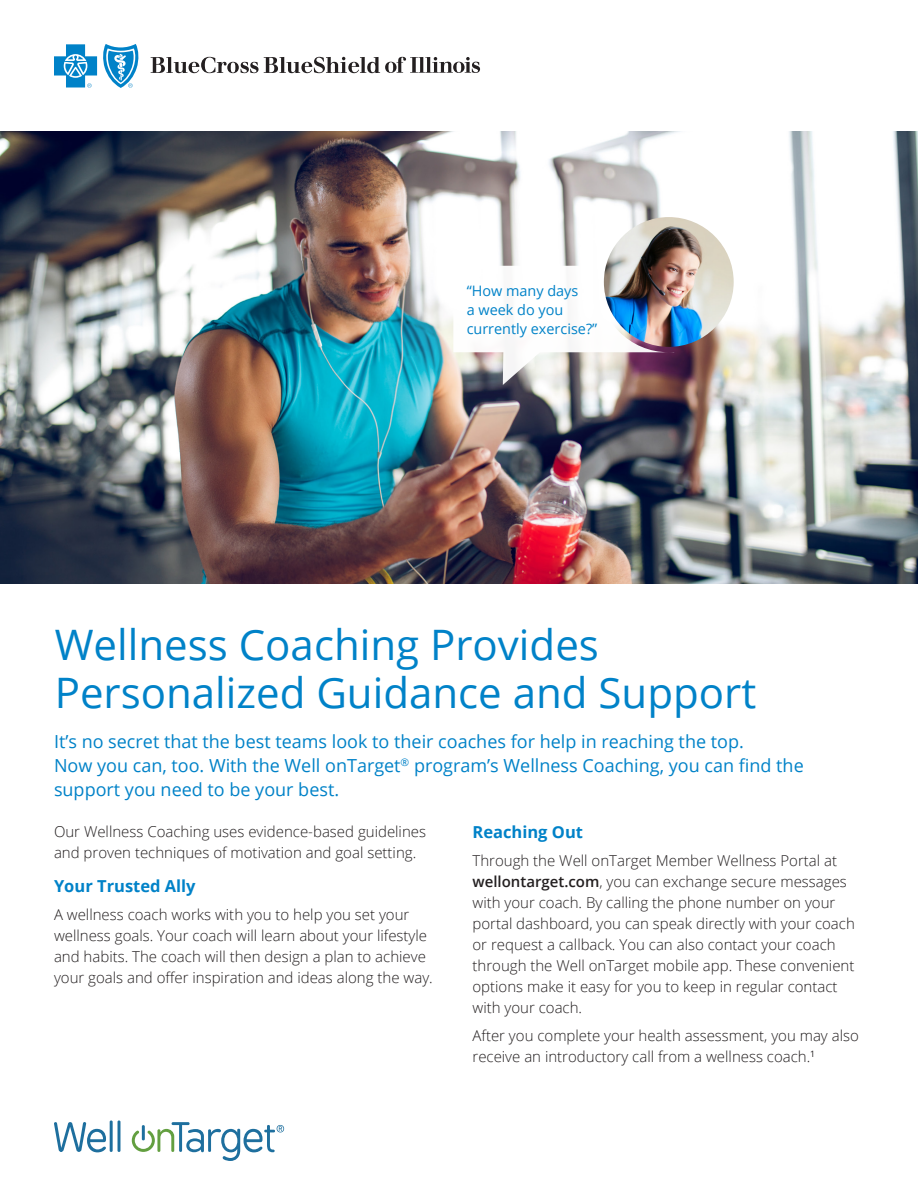
<style>
.page{position:relative;width:918px;height:1188px;background:#fff}
.page>*{position:absolute;margin:0;border:0;box-sizing:border-box;transform-origin:0 0}
.t1{font:42px/48px "Open Sans";color:#0082c8}
.intro{font:18px/24px "Open Sans";color:#0082c8}
.heading{font:700 16.5px "Open Sans";color:#0082c8}
.body{font:300 15px/21px "Open Sans";color:#231f20}
.intro-2{font:14.4px/19.2px "Open Sans";color:#0082c8}
.s1{font-weight:600}
</style>
<div class="page">
<img style="left:0;top:132px;width:918px;height:452px">
<img style="left:604px;top:217px;width:130px;height:130px;border-radius:65px">
<img style="left:453px;top:266px;width:221px;height:119px">
<svg style="left:151px;top:57px;width:329px;height:16px"></svg>
<svg style="left:54px;top:44px;width:85px;height:44px"></svg>
<svg style="left:54px;top:1122px;width:52px;height:30px"></svg>
<hr style="left:110px;top:1121px;width:3px;height:31px;background:#1e6f9e">
<hr style="left:118px;top:1121px;width:2px;height:31px;background:#1e6f9e">
<svg style="left:132px;top:1122px;width:152px;height:39px"></svg>
<p class="intro-2" style="left:467px;top:281px;width:132px">“How many days<br>a week do you currently exercise?”</p>
<p class="t1" style="left:55px;top:619px;width:703px">Wellness Coaching Provides<br>Personalized Guidance and Support</p>
<p class="intro" style="left:54px;top:729px;width:751px">It’s no secret that the best teams look to their coaches for help in reaching the top.<br>Now you can, too. With the Well onTarget<sup>®</sup> program’s Wellness Coaching, you can find the support you need to be your best.</p>
<p class="body" style="left:54px;top:821px;width:374px">Our Wellness Coaching uses evidence-based guidelines and proven techniques of motivation and goal setting.</p>
<p class="heading" style="left:54px;top:875px;width:143px">Your Trusted Ally</p>
<p class="body" style="left:54px;top:904px;width:380px">A wellness coach works with you to help you set your wellness goals. Your coach will learn about your lifestyle and habits. The coach will then design a plan to achieve your goals and offer inspiration and ideas along the way.</p>
<p class="heading" style="left:472px;top:820px;width:112px">Reaching Out</p>
<p class="body" style="left:472px;top:849px;width:384px">Through the Well onTarget Member Wellness Portal at <span class="s1">wellontarget.com</span>, you can exchange secure messages with your coach. By calling the phone number on your portal dashboard, you can speak directly with your coach or request a callback. You can also contact your coach through the Well onTarget mobile app. These convenient options make it easy for you to keep in regular contact with your coach.</p>
<p class="body" style="left:472px;top:1024px;width:388px">After you complete your health assessment, you may also receive an introductory call from a wellness coach.<sup>1</sup></p>
</div>
